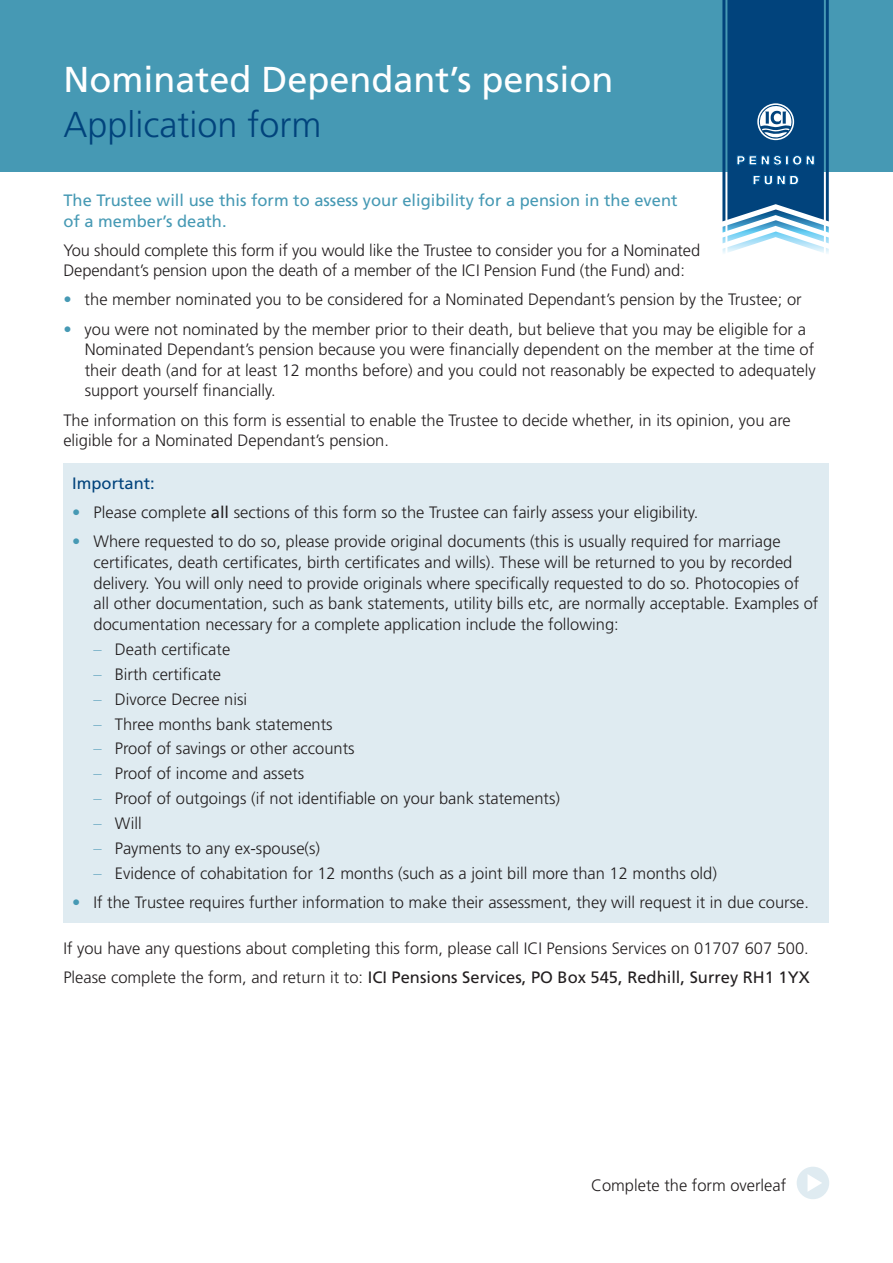
<style>
.page{position:relative;width:893px;height:1263px;background:#fff}
.page>*{position:absolute;margin:0;border:0;box-sizing:border-box;transform-origin:0 0}
.headings{font:36px "Frutiger";color:#fff}
.headings-2{font:300 36px "Frutiger";color:#01437c}
.t1{font:300 16.5px/20.7px "Frutiger";color:#231f20}
.t2{font:16.5px/20.7px "Frutiger";color:#4699b4}
.t3{font:16.5px "Frutiger";color:#231f20}
.t4{font:16.5px "Frutiger";color:#01437c}
.s1{color:#4699b4}
.s2{font-weight:400}
.s3{color:#7bb2c9}
.s4{font-weight:300}
</style>
<div class="page">
<div style="left:0;top:0;width:893px;height:171px;background:#4699b4"></div>
<svg style="left:722px;top:0;width:107px;height:254px"></svg>
<div style="left:64px;top:463px;width:765px;height:460px;background:#dfebf1"></div>
<div style="left:797px;top:1167px;width:32px;height:32px;background:#dfebf1;border-radius:50%"></div>
<svg style="left:807px;top:1174px;width:15px;height:17px"></svg>
<p class="headings" style="left:63px;top:58px;width:552px">Nominated Dependant’s pension</p>
<p class="headings-2" style="left:63px;top:104px;width:260px">Application form</p>
<p class="t2" style="left:63px;top:190px;width:616px">The Trustee will use this form to assess your eligibility for a pension in the event of a member’s death.</p>
<p class="t1" style="left:63px;top:240px;width:638px">You should complete this form if you would like the Trustee to consider you for a Nominated<br>Dependant’s pension upon the death of a member of the ICI Pension Fund (the Fund) and:</p>
<p class="t1" style="left:63px;top:289px;width:740px"><span class="s1">•</span> the member nominated you to be considered for a Nominated Dependant’s pension by the Trustee; or</p>
<p class="t1" style="left:85px;top:318px;width:733px;text-indent:-21px"><span class="s1">•</span> you were not nominated by the member prior to their death, but believe that you may be eligible for a Nominated Dependant’s pension because you were financially dependent on the member at the time of their death (and for at least 12 months before) and you could not reasonably be expected to adequately support yourself financially.</p>
<p class="t1" style="left:63px;top:409px;width:729px">The information on this form is essential to enable the Trustee to decide whether, in its opinion, you are eligible for a Nominated Dependant’s pension.</p>
<p class="t4" style="left:72px;top:474px;width:84px">Important:</p>
<p class="t1" style="left:72px;top:502px;width:628px"><span class="s1">•</span> Please complete <span class="s2">all</span> sections of this form so the Trustee can fairly assess your eligibility.</p>
<p class="t1" style="left:94px;top:531px;width:726px;text-indent:-21px"><span class="s1">•</span> Where requested to do so, please provide original documents (this is usually required for marriage certificates, death certificates, birth certificates and wills). These will be returned to you by recorded delivery. You will only need to provide originals where specifically requested to do so. Photocopies of all other documentation, such as bank statements, utility bills etc, are normally acceptable. Examples of documentation necessary for a complete application include the following:</p>
<p class="t1" style="left:94px;top:639px;width:138px"><span class="s3">–</span> Death certificate</p>
<p class="t1" style="left:94px;top:664px;width:129px"><span class="s3">–</span> Birth certificate</p>
<p class="t1" style="left:94px;top:688px;width:155px"><span class="s3">–</span> Divorce Decree nisi</p>
<p class="t1" style="left:94px;top:713px;width:241px"><span class="s3">–</span> Three months bank statements</p>
<p class="t1" style="left:94px;top:738px;width:263px"><span class="s3">–</span> Proof of savings or other accounts</p>
<p class="t1" style="left:94px;top:763px;width:212px"><span class="s3">–</span> Proof of income and assets</p>
<p class="t1" style="left:94px;top:788px;width:468px"><span class="s3">–</span> Proof of outgoings (if not identifiable on your bank statements)</p>
<p class="t1" style="left:94px;top:813px;width:50px"><span class="s3">–</span> Will</p>
<p class="t1" style="left:94px;top:838px;width:228px"><span class="s3">–</span> Payments to any ex-spouse(s)</p>
<p class="t1" style="left:94px;top:863px;width:625px"><span class="s3">–</span> Evidence of cohabitation for 12 months (such as a joint bill more than 12 months old)</p>
<p class="t1" style="left:72px;top:892px;width:738px"><span class="s1">•</span> If the Trustee requires further information to make their assessment, they will request it in due course.</p>
<p class="t1" style="left:63px;top:937px;width:747px">If you have any questions about completing this form, please call ICI Pensions Services on 01707 607 500.</p>
<p class="t3" style="left:63px;top:967px;width:748px"><span class="s4">Please complete the form, and return it to:</span> ICI Pensions Services, PO Box 545, Redhill, Surrey RH1 1YX</p>
<p class="t1" style="left:591px;top:1175px;width:197px">Complete the form overleaf</p>
</div>
